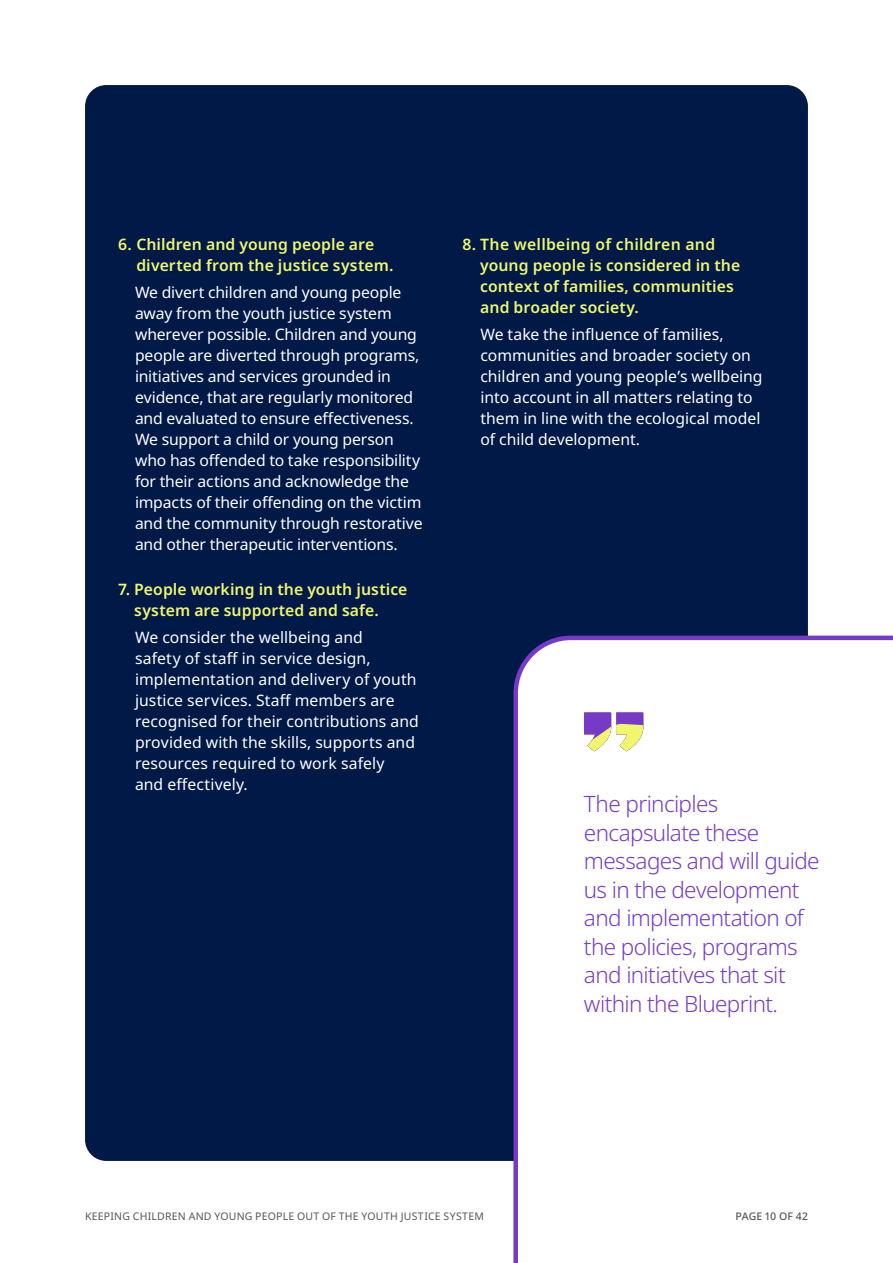
<style>
.page{position:relative;width:893px;height:1263px;background:#fff}
.page>*{position:absolute;margin:0;border:0;box-sizing:border-box;transform-origin:0 0}
.t1{font:300 22.5px/28.5px "Noto Sans";letter-spacing:-.03em;color:#763ac7}
.t2{font:15.75px/21px "Noto Sans";letter-spacing:-.005em;color:#fff}
.t3{font:600 15.75px/21px "Noto Sans";letter-spacing:.005em;color:#f0f66e}
.t4{font:10.5px "Noto Sans";letter-spacing:.025em;color:#575756}
.t5{font:500 10.5px "Noto Sans";letter-spacing:.015em;color:#575756}
</style>
<div class="page">
<div style="left:85px;top:85px;width:723px;height:1076px;background:#001947;border-radius:21px"></div>
<div style="left:511px;top:633px;width:382px;height:630px;background:#fff"></div>
<svg style="left:584px;top:712px;width:59px;height:39px;background:#c2acb9"></svg>
<p class="t3" style="left:136px;top:234px;width:258px;text-indent:-18px">6. Children and young people are diverted from the justice system.</p>
<p class="t2" style="left:135px;top:283px;width:289px">We divert children and young people away from the youth justice system wherever possible. Children and young people are diverted through programs, initiatives and services grounded in evidence, that are regularly monitored and evaluated to ensure effectiveness.<br>We support a child or young person who has offended to take responsibility for their actions and acknowledge the impacts of their offending on the victim and the community through restorative and other therapeutic interventions.</p>
<p class="t3" style="left:134px;top:579px;width:275px;text-indent:-16px">7. People working in the youth justice system are supported and safe.</p>
<p class="t2" style="left:135px;top:627px;width:285px">We consider the wellbeing and<br>safety of staff in service design, implementation and delivery of youth justice services. Staff members are recognised for their contributions and provided with the skills, supports and resources required to work safely<br>and effectively.</p>
<p class="t3" style="left:480px;top:234px;width:261px;text-indent:-18px">8. The wellbeing of children and young people is considered in the context of families, communities and broader society.</p>
<p class="t2" style="left:480px;top:325px;width:284px">We take the influence of families, communities and broader society on children and young people’s wellbeing into account in all matters relating to them in line with the ecological model of child development.</p>
<h1 class="t1" style="left:584px;top:790px;width:237px">The principles encapsulate these messages and will guide us in the development and implementation of the policies, programs and initiatives that sit within the Blueprint.</h1>
<p class="t4" style="left:85px;top:1209px;width:400px">KEEPING CHILDREN AND YOUNG PEOPLE OUT OF THE YOUTH JUSTICE SYSTEM</p>
<p class="t5" style="left:735px;top:1209px;width:74px">PAGE 10 OF 42</p>
</div>
